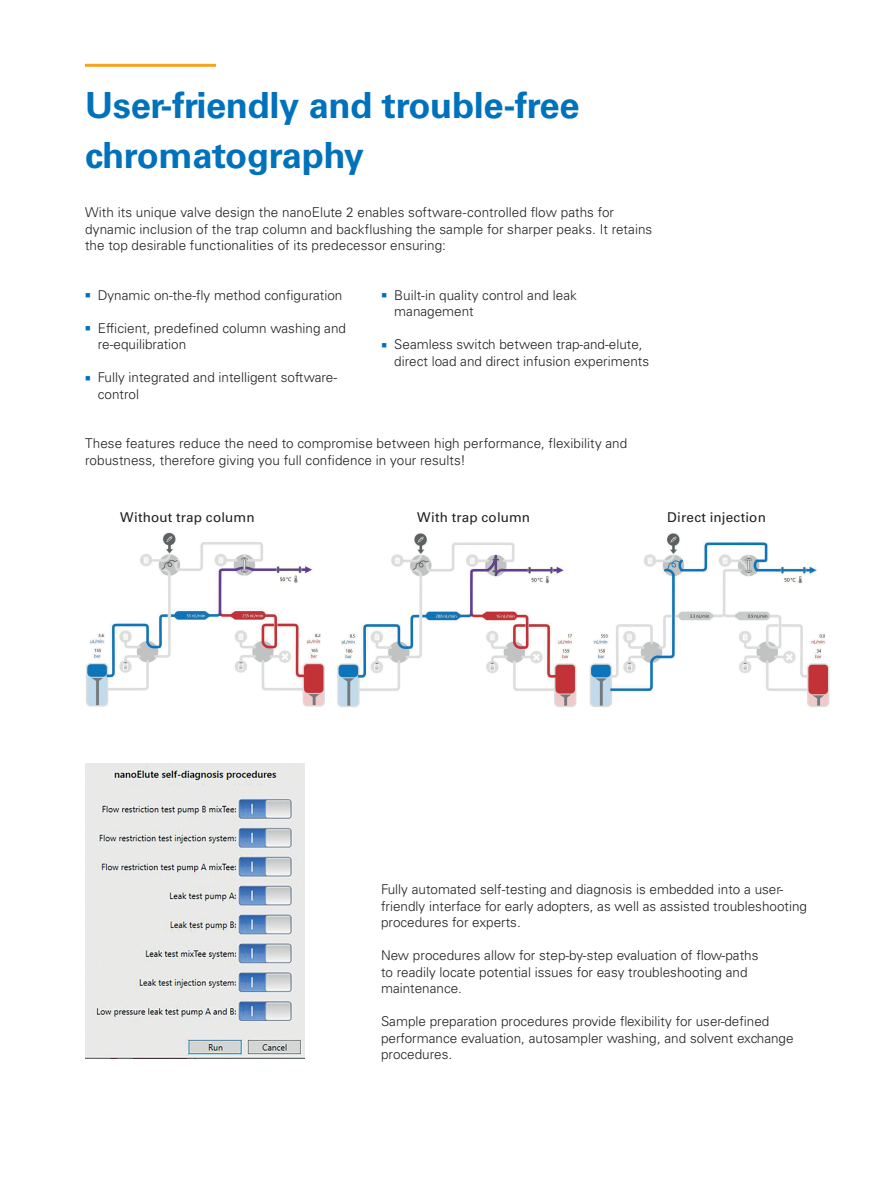
<style>
.page{position:relative;width:893px;height:1187px;background:#fff}
.page>*{position:absolute;margin:0;border:0;box-sizing:border-box;transform-origin:0 0}
.Sub-headline{font:700 36px/49.5px "Univers LT Std";letter-spacing:-.01em;color:#0072bc}
.Body_content{font:300 13.5px/16.5px "Univers LT Std";color:#231f20}
.Body_content-2{font:13.5px "Univers LT Std";letter-spacing:.01em;color:#231f20}
.s1{color:#0072bc}
</style>
<div class="page">
<img style="left:590px;top:533px;width:239px;height:174px">
<img style="left:85px;top:763px;width:219px;height:295px">
<img style="left:337px;top:533px;width:239px;height:174px">
<img style="left:86px;top:532px;width:238px;height:175px">
<hr style="left:85px;top:64px;width:131px;height:3px;background:#faa21b">
<p class="Sub-headline" style="left:85px;top:81px;width:496px">User-friendly and trouble-free chromatography</p>
<p class="Body_content" style="left:85px;top:204px;width:569px">With its unique valve design the nanoElute 2 enables software-controlled flow paths for dynamic inclusion of the trap column and backflushing the sample for sharper peaks. It retains the top desirable functionalities of its predecessor ensuring:</p>
<p class="Body_content" style="left:85px;top:287px;width:259px"><span class="s1">■</span> Dynamic on-the-fly method configuration</p>
<p class="Body_content" style="left:98px;top:320px;width:250px;text-indent:-13px"><span class="s1">■</span> Efficient, predefined column washing and re-equilibration</p>
<p class="Body_content" style="left:98px;top:369px;width:241px;text-indent:-13px"><span class="s1">■</span> Fully integrated and intelligent software&shy;control</p>
<p class="Body_content" style="left:394px;top:287px;width:184px;text-indent:-13px"><span class="s1">■</span> Built-in quality control and leak management</p>
<p class="Body_content" style="left:394px;top:336px;width:256px;text-indent:-13px"><span class="s1">■</span> Seamless switch between trap-and-elute, direct load and direct infusion experiments</p>
<p class="Body_content" style="left:85px;top:435px;width:544px">These features reduce the need to compromise between high performance, flexibility and robustness, therefore giving you full confidence in your results!</p>
<p class="Body_content-2" style="left:120px;top:508px;width:136px">Without trap column</p>
<p class="Body_content-2" style="left:417px;top:508px;width:114px">With trap column</p>
<p class="Body_content-2" style="left:667px;top:508px;width:100px">Direct injection</p>
<p class="Body_content" style="left:381px;top:881px;width:428px">Fully automated self-testing and diagnosis is embedded into a user&shy;friendly interface for early adopters, as well as assisted troubleshooting procedures for experts.</p>
<p class="Body_content" style="left:381px;top:947px;width:379px">New procedures allow for step-by-step evaluation of flow-paths to readily locate potential issues for easy troubleshooting and maintenance.</p>
<p class="Body_content" style="left:381px;top:1013px;width:414px">Sample preparation procedures provide flexibility for user-defined performance evaluation, autosampler washing, and solvent exchange procedures.</p>
</div>
